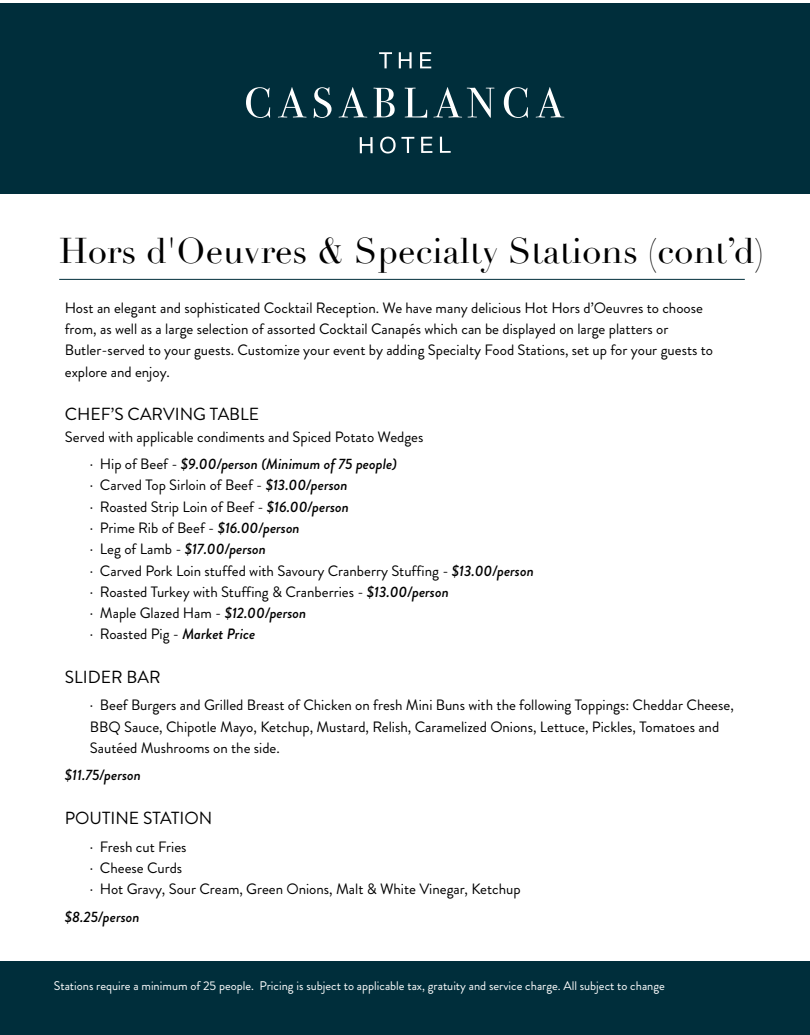
<style>
.page{position:relative;width:810px;height:1035px;background:#fff}
.page>*{position:absolute;margin:0;border:0;box-sizing:border-box;transform-origin:0 0}
.t1{font:35px "Didot";color:#000}
.t2{font:17.5px "Brandon Grotesque";color:#000}
.t3{font:15px/21.2px "Brandon Grotesque";color:#000}
.t4{font:italic 500 15px "Brandon Grotesque";color:#000}
.t5{font:12.5px "Brandon Grotesque";color:#fff}
.s1{font-weight:500;font-style:italic}
</style>
<div class="page">
<hr style="left:59px;top:279px;width:686px;height:1px;background:#002e3b">
<div style="left:0;top:3px;width:810px;height:191px;background:#002e3b"></div>
<div style="left:0;top:961px;width:810px;height:74px;background:#002e3b"></div>
<svg style="left:246px;top:52px;width:318px;height:102px"></svg>
<h1 class="t1" style="left:59px;top:229px;width:707px">Hors d'Oeuvres &amp; Specialty Stations (cont’d)</h1>
<p class="t3" style="left:65px;top:297px;width:650px">Host an elegant and sophisticated Cocktail Reception. We have many delicious Hot Hors d’Oeuvres to choose from, as well as a large selection of assorted Cocktail Canapés which can be displayed on large platters or Butler-served to your guests. Customize your event by adding Specialty Food Stations, set up for your guests to explore and enjoy.</p>
<p class="t2" style="left:65px;top:402px;width:196px">CHEF’S CARVING TABLE</p>
<p class="t3" style="left:65px;top:423px;width:360px;line-height:27.5px;text-align:center">Served with applicable condiments and Spiced Potato Wedges · Hip of Beef - <span class="s1">$9.00/person (Minimum of 75 people)</span></p>
<p class="t3" style="left:90px;top:475px;width:446px">· Carved Top Sirloin of Beef - <span class="s1">$13.00/person<br></span>· Roasted Strip Loin of Beef - <span class="s1">$16.00/person<br></span>· Prime Rib of Beef - <span class="s1">$16.00/person<br></span>· Leg of Lamb - <span class="s1">$17.00/person<br></span>· Carved Pork Loin stuffed with Savoury Cranberry Stuffing - <span class="s1">$13.00/person </span>· Roasted Turkey with Stuffing &amp; Cranberries - <span class="s1">$13.00/person<br></span>· Maple Glazed Ham - <span class="s1">$12.00/person<br></span>· Roasted Pig - <span class="s1">Market Price</span></p>
<p class="t2" style="left:65px;top:665px;width:97px">SLIDER BAR</p>
<p class="t3" style="left:90px;top:695px;width:646px">· Beef Burgers and Grilled Breast of Chicken on fresh Mini Buns with the following Toppings: Cheddar Cheese,<br>BBQ Sauce, Chipotle Mayo, Ketchup, Mustard, Relish, Caramelized Onions, Lettuce, Pickles, Tomatoes and<br>Sautéed Mushrooms on the side.</p>
<p class="t4" style="left:65px;top:765px;width:78px">$11.75/person</p>
<p class="t2" style="left:65px;top:806px;width:149px">POUTINE STATION</p>
<p class="t3" style="left:90px;top:836px;width:432px">· Fresh cut Fries<br>· Cheese Curds<br>· Hot Gravy, Sour Cream, Green Onions, Malt &amp; White Vinegar, Ketchup</p>
<p class="t4" style="left:65px;top:906px;width:76px">$8.25/person</p>
<p class="t5" style="left:54px;top:977px;width:612px">Stations require a minimum of 25 people. Pricing is subject to applicable tax, gratuity and service charge. All subject to change</p>
</div>
